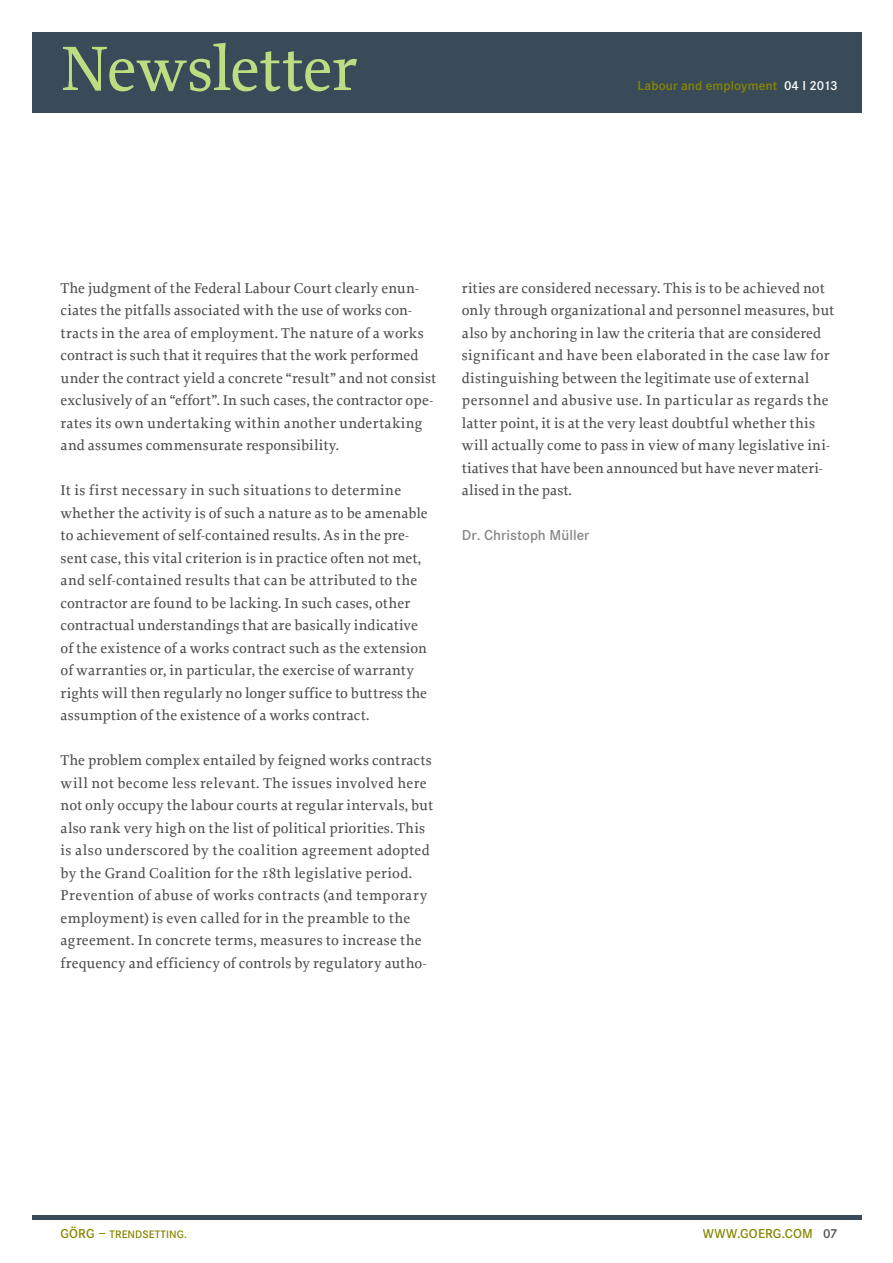
<style>
.page{position:relative;width:893px;height:1263px;background:#fff}
.page>*{position:absolute;margin:0;border:0;box-sizing:border-box;transform-origin:0 0}
.t1{font:500 66px "Proforma";letter-spacing:-.015em;color:#bedc82}
.t2{font:500 15px/22.5px "Proforma";letter-spacing:.01em;color:#4d4d4c}
.t3{font:600 15px "Corporate S";color:#888}
.t4{font:600 13.5px "Corporate S";letter-spacing:.01em;color:#878700}
.t5{font:600 11.25px "Corporate S";letter-spacing:.01em;color:#878700}
.s1{color:#fff}
.s2{font-size:13.5px}
.s3{color:#4d4d4c}
</style>
<div class="page">
<div style="left:32px;top:32px;width:829px;height:80px;background:#394b58"></div>
<div style="left:32px;top:1215px;width:829px;height:5px;background:#394b58"></div>
<h1 class="t1" style="left:61px;top:28px;width:298px">Newsletter</h1>
<p class="t4" style="left:638px;top:78px;width:202px">Labour and employment <span class="s1">04 I 2013</span></p>
<p class="t2" style="left:61px;top:276px;width:377px">The judgment of the Federal Labour Court clearly enun&shy;ciates the pitfalls associated with the use of works con&shy;tracts in the area of employment. The nature of a works contract is such that it requires that the work performed under the contract yield a concrete “result” and not consist exclusively of an “effort”. In such cases, the contractor ope&shy;rates its own undertaking within another undertaking and assumes commensurate responsibility.</p>
<p class="t2" style="left:61px;top:479px;width:369px">It is first necessary in such situations to determine whether the activity is of such a nature as to be amenable to achievement of self-contained results. As in the pre&shy;sent case, this vital criterion is in practice often not met, and self-contained results that can be attributed to the contractor are found to be lacking. In such cases, other contractual understandings that are basically indicative of the existence of a works contract such as the extension of warranties or, in particular, the exercise of warranty rights will then regularly no longer suffice to buttress the assumption of the existence of a works contract.</p>
<p class="t2" style="left:61px;top:749px;width:374px">The problem complex entailed by feigned works contracts will not become less relevant. The issues involved here not only occupy the labour courts at regular intervals, but also rank very high on the list of political priorities. This is also underscored by the coalition agreement adopted by the Grand Coalition for the 18th legislative period.<br>Prevention of abuse of works contracts (and temporary employment) is even called for in the preamble to the agreement. In concrete terms, measures to increase the frequency and efficiency of controls by regulatory autho-</p>
<p class="t2" style="left:462px;top:276px;width:374px">rities are considered necessary. This is to be achieved not only through organizational and personnel measures, but also by anchoring in law the criteria that are considered significant and have been elaborated in the case law for distinguishing between the legitimate use of external personnel and abusive use. In particular as regards the latter point, it is at the very least doubtful whether this will actually come to pass in view of many legislative ini&shy;tiatives that have been announced but have never materi&shy;alised in the past.</p>
<p class="t3" style="left:462px;top:527px;width:129px">Dr. Christoph Müller</p>
<p class="t5" style="left:61px;top:1227px;width:128px"><span class="s2">GÖRG –</span> TRENDSETTING.</p>
<p class="t4" style="left:703px;top:1225px;width:136px">WWW.GOERG.COM <span class="s3">07</span></p>
</div>
